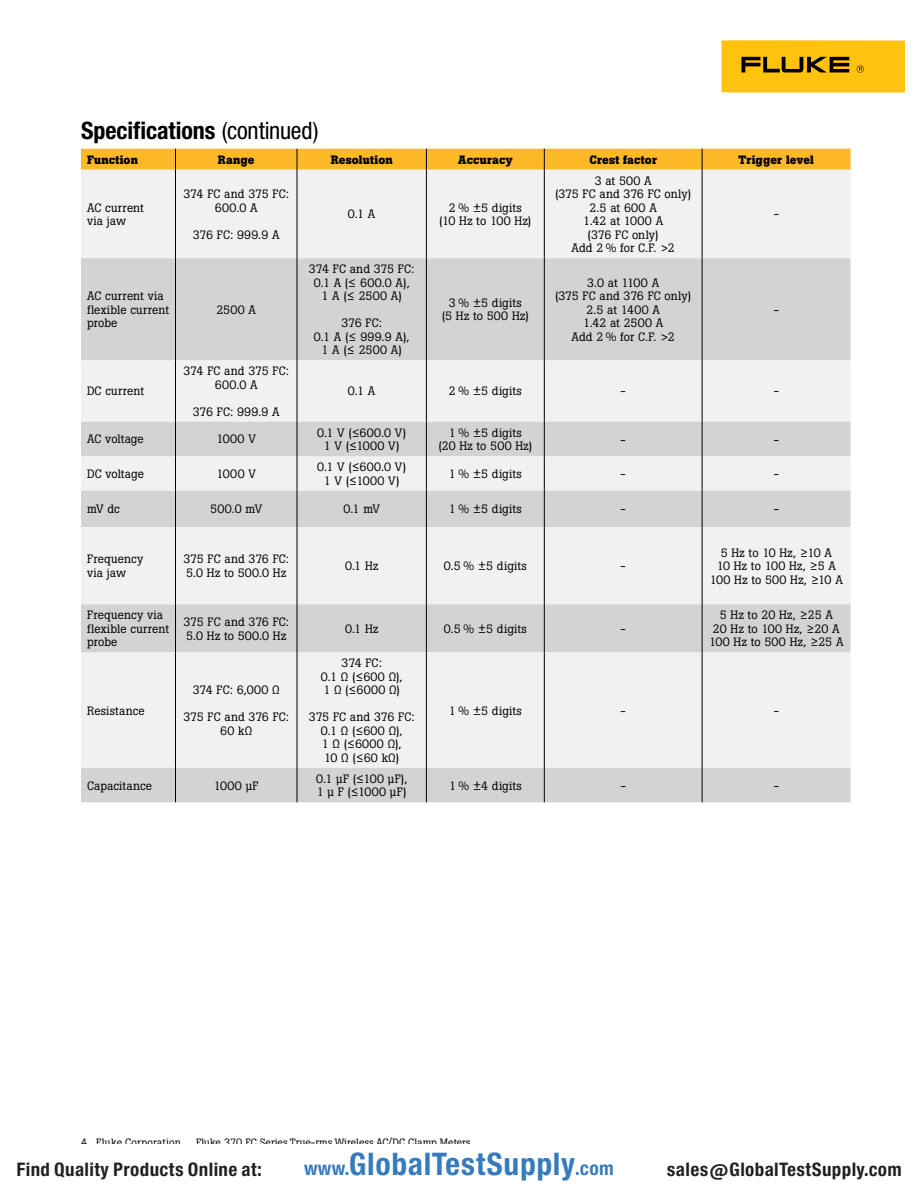
<style>
.page{position:relative;width:918px;height:1188px;background:#fff}
.page>*{position:absolute;margin:0;border:0;box-sizing:border-box;transform-origin:0 0}
.t1{font:29.7px "Europa Gro Nr 2 SBOP Bol Con";letter-spacing:.02em;color:#367bbc}
.t2{font:700 condensed 24px "Helvetica Neue LT Pro";color:#000}
.t3{font:17.85px "Europa Gro Nr 2 SBOP Bol Con";letter-spacing:.02em;color:#231f20}
.t4{font:12px/13.5px "Boton Pro";letter-spacing:.01em;color:#000;text-align:center}
.t5{font:700 12px "Boton Pro";letter-spacing:.015em;color:#000}
.t6{font:12px/13.5px "Boton Pro";letter-spacing:.03em;color:#000}
.t7{font:10.5px "Boton Pro";color:#000}
.t8{font:10.5px "Boton Pro";letter-spacing:.02em;color:#000}
.s1{font-weight:400}
.s2{font-size:18.3px}
</style>
<div class="page">
<div style="left:81px;top:170px;width:769px;height:88px;background:#f1f1f2"></div>
<svg style="left:81px;top:258px;width:769px;height:544px;fill:#f1f1f2"></svg>
<hr style="left:175px;top:170px;width:1px;height:88px;background:#000">
<hr style="left:175px;top:258px;width:1px;height:102px;background:#000">
<hr style="left:175px;top:360px;width:1px;height:62px;background:#000">
<hr style="left:175px;top:422px;width:1px;height:34px;background:#000">
<hr style="left:175px;top:456px;width:1px;height:35px;background:#000">
<hr style="left:175px;top:491px;width:1px;height:36px;background:#000">
<hr style="left:297px;top:527px;width:1px;height:77px;background:#000">
<hr style="left:426px;top:527px;width:1px;height:77px;background:#000">
<hr style="left:544px;top:527px;width:1px;height:77px;background:#000">
<hr style="left:297px;top:604px;width:1px;height:48px;background:#000">
<hr style="left:426px;top:604px;width:1px;height:48px;background:#000">
<hr style="left:544px;top:604px;width:1px;height:48px;background:#000">
<hr style="left:297px;top:652px;width:1px;height:116px;background:#000">
<hr style="left:426px;top:652px;width:1px;height:116px;background:#000">
<hr style="left:544px;top:652px;width:1px;height:116px;background:#000">
<hr style="left:297px;top:768px;width:1px;height:34px;background:#000">
<hr style="left:175px;top:527px;width:1px;height:77px;background:#000">
<hr style="left:175px;top:604px;width:1px;height:48px;background:#000">
<hr style="left:175px;top:652px;width:1px;height:116px;background:#000">
<hr style="left:175px;top:768px;width:1px;height:34px;background:#000">
<hr style="left:426px;top:768px;width:1px;height:34px;background:#000">
<hr style="left:544px;top:768px;width:1px;height:34px;background:#000">
<hr style="left:297px;top:170px;width:1px;height:88px;background:#000">
<hr style="left:426px;top:170px;width:1px;height:88px;background:#000">
<hr style="left:544px;top:170px;width:1px;height:88px;background:#000">
<hr style="left:297px;top:360px;width:1px;height:62px;background:#000">
<hr style="left:426px;top:360px;width:1px;height:62px;background:#000">
<hr style="left:544px;top:360px;width:1px;height:62px;background:#000">
<hr style="left:297px;top:456px;width:1px;height:35px;background:#000">
<hr style="left:426px;top:456px;width:1px;height:35px;background:#000">
<hr style="left:544px;top:456px;width:1px;height:35px;background:#000">
<hr style="left:297px;top:491px;width:1px;height:36px;background:#000">
<hr style="left:426px;top:491px;width:1px;height:36px;background:#000">
<hr style="left:544px;top:491px;width:1px;height:36px;background:#000">
<hr style="left:297px;top:422px;width:1px;height:34px;background:#000">
<hr style="left:426px;top:422px;width:1px;height:34px;background:#000">
<hr style="left:544px;top:422px;width:1px;height:34px;background:#000">
<hr style="left:297px;top:258px;width:1px;height:102px;background:#000">
<hr style="left:426px;top:258px;width:1px;height:102px;background:#000">
<hr style="left:544px;top:258px;width:1px;height:102px;background:#000">
<div style="left:81px;top:149px;width:769px;height:21px;background:#fdb927"></div>
<hr style="left:702px;top:170px;width:1px;height:88px;background:#000">
<hr style="left:702px;top:258px;width:1px;height:102px;background:#000">
<hr style="left:702px;top:360px;width:1px;height:62px;background:#000">
<hr style="left:702px;top:422px;width:1px;height:34px;background:#000">
<hr style="left:702px;top:456px;width:1px;height:35px;background:#000">
<hr style="left:702px;top:491px;width:1px;height:36px;background:#000">
<hr style="left:702px;top:527px;width:1px;height:77px;background:#000">
<hr style="left:702px;top:604px;width:1px;height:48px;background:#000">
<hr style="left:702px;top:652px;width:1px;height:116px;background:#000">
<hr style="left:702px;top:768px;width:1px;height:34px;background:#000">
<div style="left:722px;top:40px;width:182px;height:52px;background:#ffc20e"></div>
<svg style="left:741px;top:57px;width:123px;height:16px"></svg>
<h2 class="t2" style="left:81px;top:116px;width:239px">Specifications <span class="s1">(continued)</span></h2>
<p class="t5" style="left:87px;top:152px;width:52px">Function</p>
<p class="t5" style="left:218px;top:152px;width:38px">Range</p>
<p class="t5" style="left:331px;top:152px;width:64px">Resolution</p>
<p class="t5" style="left:458px;top:152px;width:56px">Accuracy</p>
<p class="t5" style="left:589px;top:152px;width:69px">Crest factor</p>
<p class="t5" style="left:739px;top:152px;width:77px">Trigger level</p>
<p class="t4" style="left:87px;top:201px;width:58px;text-align:left">AC current via jaw</p>
<p class="t4" style="left:555px;top:174px;width:138px">3 at 500 A<br>(375 FC and 376 FC only)<br>2.5 at 600 A<br>1.42 at 1000 A<br>(376 FC only)<br>Add 2 % for C.F. &gt;2</p>
<p class="t4" style="left:184px;top:187px;width:107px">374 FC and 375 FC:<br>600.0 A</p>
<p class="t4" style="left:193px;top:228px;width:88px">376 FC: 999.9 A</p>
<p class="t4" style="left:348px;top:208px;width:29px">0.1 A</p>
<p class="t4" style="left:439px;top:201px;width:94px">2 % ±5 digits<br>(10 Hz to 100 Hz)</p>
<p class="t4" style="left:774px;top:208px;width:7px">-</p>
<p class="t4" style="left:87px;top:289px;width:84px;text-align:left">AC current via flexible current probe</p>
<p class="t4" style="left:87px;top:385px;width:59px">DC current</p>
<p class="t4" style="left:216px;top:303px;width:41px">2500 A</p>
<p class="t4" style="left:184px;top:364px;width:107px">374 FC and 375 FC:<br>600.0 A</p>
<p class="t4" style="left:193px;top:405px;width:88px">376 FC: 999.9 A</p>
<p class="t4" style="left:309px;top:262px;width:107px">374 FC and 375 FC:<br>0.1 A (≤ 600.0 A),<br>1 A (≤ 2500 A)</p>
<p class="t4" style="left:314px;top:316px;width:97px">376 FC:<br>0.1 A (≤ 999.9 A),<br>1 A (≤ 2500 A)</p>
<p class="t4" style="left:442px;top:296px;width:89px">3 % ±5 digits<br>(5 Hz to 500 Hz)</p>
<p class="t4" style="left:555px;top:276px;width:138px">3.0 at 1100 A<br>(375 FC and 376 FC only)<br>2.5 at 1400 A<br>1.42 at 2500 A<br>Add 2 % for C.F. &gt;2</p>
<p class="t4" style="left:774px;top:303px;width:7px">-</p>
<p class="t4" style="left:348px;top:385px;width:29px">0.1 A</p>
<p class="t4" style="left:449px;top:385px;width:74px">2 % ±5 digits</p>
<p class="t4" style="left:621px;top:385px;width:7px">-</p>
<p class="t4" style="left:774px;top:385px;width:7px">-</p>
<p class="t4" style="left:87px;top:433px;width:58px">AC voltage</p>
<p class="t4" style="left:217px;top:433px;width:41px">1000 V</p>
<p class="t4" style="left:317px;top:426px;width:91px">0.1 V (≤600.0 V)<br>1 V (≤1000 V)</p>
<p class="t4" style="left:438px;top:426px;width:96px">1 % ±5 digits<br>(20 Hz to 500 Hz)</p>
<p class="t4" style="left:621px;top:433px;width:7px">-</p>
<p class="t4" style="left:774px;top:433px;width:7px">-</p>
<p class="t4" style="left:87px;top:467px;width:58px">DC voltage</p>
<p class="t4" style="left:217px;top:467px;width:41px">1000 V</p>
<p class="t4" style="left:317px;top:460px;width:91px">0.1 V (≤600.0 V)<br>1 V (≤1000 V)</p>
<p class="t4" style="left:449px;top:467px;width:74px">1 % ±5 digits</p>
<p class="t4" style="left:621px;top:467px;width:7px">-</p>
<p class="t4" style="left:774px;top:467px;width:7px">-</p>
<p class="t4" style="left:87px;top:502px;width:34px">mV dc</p>
<p class="t4" style="left:210px;top:502px;width:53px">500.0 mV</p>
<p class="t4" style="left:343px;top:502px;width:38px">0.1 mV</p>
<p class="t4" style="left:449px;top:502px;width:74px">1 % ±5 digits</p>
<p class="t4" style="left:621px;top:502px;width:7px">-</p>
<p class="t4" style="left:774px;top:502px;width:7px">-</p>
<p class="t4" style="left:87px;top:552px;width:58px;text-align:left">Frequency via jaw</p>
<p class="t4" style="left:183px;top:552px;width:107px;text-align:left">375 FC and 376 FC:<br>5.0 Hz to 500.0 Hz</p>
<p class="t4" style="left:345px;top:559px;width:35px">0.1 Hz</p>
<p class="t4" style="left:444px;top:559px;width:84px">0.5 % ±5 digits</p>
<p class="t4" style="left:621px;top:559px;width:7px">-</p>
<p class="t4" style="left:710px;top:546px;width:135px">5 Hz to 10 Hz, ≥10 A<br>10 Hz to 100 Hz, ≥5 A<br>100 Hz to 500 Hz, ≥10 A</p>
<p class="t4" style="left:87px;top:608px;width:84px;text-align:left">Frequency via flexible current probe</p>
<p class="t4" style="left:183px;top:615px;width:107px;text-align:left">375 FC and 376 FC:<br>5.0 Hz to 500.0 Hz</p>
<p class="t4" style="left:345px;top:622px;width:35px">0.1 Hz</p>
<p class="t4" style="left:444px;top:622px;width:84px">0.5 % ±5 digits</p>
<p class="t4" style="left:621px;top:622px;width:7px">-</p>
<p class="t4" style="left:709px;top:608px;width:136px">5 Hz to 20 Hz, ≥25 A<br>20 Hz to 100 Hz, ≥20 A<br>100 Hz to 500 Hz, ≥25 A</p>
<p class="t4" style="left:87px;top:704px;width:59px">Resistance</p>
<p class="t4" style="left:193px;top:683px;width:89px">374 FC: 6,000 Ω</p>
<p class="t4" style="left:183px;top:710px;width:107px">375 FC and 376 FC:<br>60 kΩ</p>
<p class="t4" style="left:321px;top:656px;width:83px">374 FC:<br>0.1 Ω (≤600 Ω),<br>1 Ω (≤6000 Ω)</p>
<p class="t4" style="left:309px;top:710px;width:107px">375 FC and 376 FC:<br>0.1 Ω (≤600 Ω),<br>1 Ω (≤6000 Ω),<br>10 Ω (≤60 kΩ)</p>
<p class="t4" style="left:449px;top:704px;width:74px">1 % ±5 digits</p>
<p class="t4" style="left:621px;top:704px;width:7px">-</p>
<p class="t4" style="left:774px;top:704px;width:7px">-</p>
<p class="t4" style="left:87px;top:779px;width:67px">Capacitance</p>
<p class="t4" style="left:214px;top:779px;width:46px">1000 μF</p>
<p class="t6" style="left:316px;top:772px;width:93px">0.1 μF (≤100 μF),<br>1 μ F (≤1000 μF)</p>
<p class="t4" style="left:449px;top:779px;width:74px">1 % ±4 digits</p>
<p class="t4" style="left:621px;top:779px;width:7px">-</p>
<p class="t4" style="left:774px;top:779px;width:7px">-</p>
<p class="t8" style="left:81px;top:1136px;width:101px">4 Fluke Corporation</p>
<p class="t7" style="left:196px;top:1136px;width:276px">Fluke 370 FC Series True-rms Wireless AC/DC Clamp Meters</p>
<h3 class="t3" style="left:16px;top:1159px;width:247px">Find Quality Products Online at:</h3>
<h1 class="t1" style="left:304px;top:1147px;width:311px"><span class="s2">www.</span>GlobalTestSupply<span class="s2">.com</span></h1>
<h3 class="t3" style="left:667px;top:1159px;width:236px">sales@GlobalTestSupply.com</h3>
</div>
